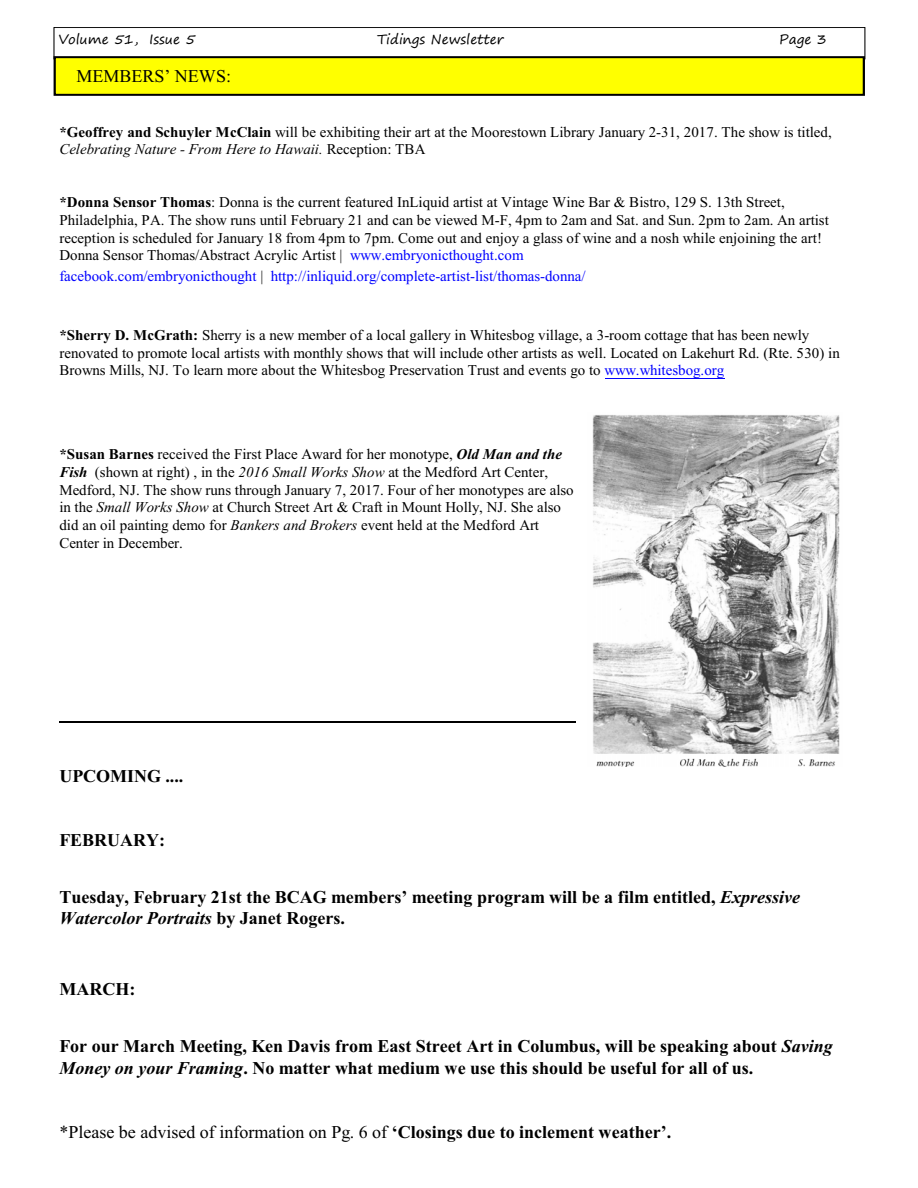
<style>
.page{position:relative;width:918px;height:1188px;background:#fff}
.page>*{position:absolute;margin:0;border:0;box-sizing:border-box;transform-origin:0 0}
.t1{font:700 18px/21.3px "Times New Roman";color:#000}
.t2{font:18px "Times New Roman";color:#000}
.t3{font:15px/17.7px "Times New Roman";color:#000}
.t4{font:15px "Times New Roman";color:#00f}
.t5{font:13.5px "Segoe Print";color:#000}
.s1{font-weight:700}
.s2{font-style:italic}
.s3{color:#00f}
.s4{color:#000}
.s5{font-weight:700;font-style:italic}
</style>
<div class="page">
<img style="left:592px;top:415px;width:248px;height:352px">
<hr style="left:605px;top:378px;width:119px;height:1px;background:#00f">
<hr style="left:59px;top:722px;width:517px;height:1px;background:#000">
<div style="left:55px;top:57px;width:809px;height:38px;background:#ff0"></div>
<div style="left:54px;top:56px;width:811px;height:40px;border:2px solid #000"></div>
<p class="t5" style="left:58px;top:33px;width:138px">Volume 51, Issue 5</p>
<p class="t5" style="left:377px;top:33px;width:128px">Tidings Newsletter</p>
<p class="t5" style="left:779px;top:33px;width:49px">Page 3</p>
<p class="t2" style="left:76px;top:69px;width:156px">MEMBERS’ NEWS:</p>
<p class="t3" style="left:59px;top:124px;width:774px"><span class="s1">*Geoffrey and Schuyler McClain</span> will be exhibiting their art at the Moorestown Library January 2-31, 2017. The show is titled,<br><span class="s2">Celebrating Nature - From Here to Hawaii.</span> Reception: TBA</p>
<p class="t3" style="left:59px;top:195px;width:771px"><span class="s1">*Donna Sensor Thomas</span>: Donna is the current featured InLiquid artist at Vintage Wine Bar &amp; Bistro, 129 S. 13th Street, Philadelphia, PA. The show runs until February 21 and can be viewed M-F, 4pm to 2am and Sat. and Sun. 2pm to 2am. An artist reception is scheduled for January 18 from 4pm to 7pm. Come out and enjoy a glass of wine and a nosh while enjoining the art!<br>Donna Sensor Thomas/Abstract Acrylic Artist | <span class="s3">www.embryonicthought.com</span></p>
<p class="t4" style="left:59px;top:270px;width:528px">facebook.com/embryonicthought <span class="s4">|</span> http://inliquid.org/complete-artist-list/thomas-donna/</p>
<p class="t3" style="left:59px;top:328px;width:782px"><span class="s1">*Sherry D. McGrath:</span> Sherry is a new member of a local gallery in Whitesbog village, a 3-room cottage that has been newly renovated to promote local artists with monthly shows that will include other artists as well. Located on Lakehurt Rd. (Rte. 530) in<br>Browns Mills, NJ. To learn more about the Whitesbog Preservation Trust and events go to <span class="s3">www.whitesbog.org</span></p>
<p class="t3" style="left:59px;top:447px;width:516px"><span class="s1">*Susan Barnes</span> received the First Place Award for her monotype, <span class="s5">Old Man and the Fish</span> (shown at right) , in the <span class="s2">2016 Small Works Show</span> at the Medford Art Center, Medford, NJ. The show runs through January 7, 2017. Four of her monotypes are also in the <span class="s2">Small Works Show</span> at Church Street Art &amp; Craft in Mount Holly, NJ. She also did an oil painting demo for <span class="s2">Bankers and Brokers</span> event held at the Medford Art Center in December.</p>
<p class="t1" style="left:59px;top:767px;width:126px">UPCOMING ....</p>
<p class="t1" style="left:59px;top:831px;width:107px">FEBRUARY:</p>
<p class="t1" style="left:59px;top:888px;width:742px">Tuesday, February 21st the BCAG members’ meeting program will be a film entitled, <span class="s2">Expressive<br>Watercolor Portraits</span> by Janet Rogers.</p>
<p class="t1" style="left:59px;top:980px;width:77px">MARCH:</p>
<p class="t1" style="left:59px;top:1038px;width:775px">For our March Meeting, Ken Davis from East Street Art in Columbus, will be speaking about <span class="s2">Saving<br>Money on your Framing</span>. No matter what medium we use this should be useful for all of us.</p>
<p class="t2" style="left:59px;top:1125px;width:613px">*Please be advised of information on Pg. 6 of <span class="s1">‘Closings due to inclement weather’.</span></p>
</div>
